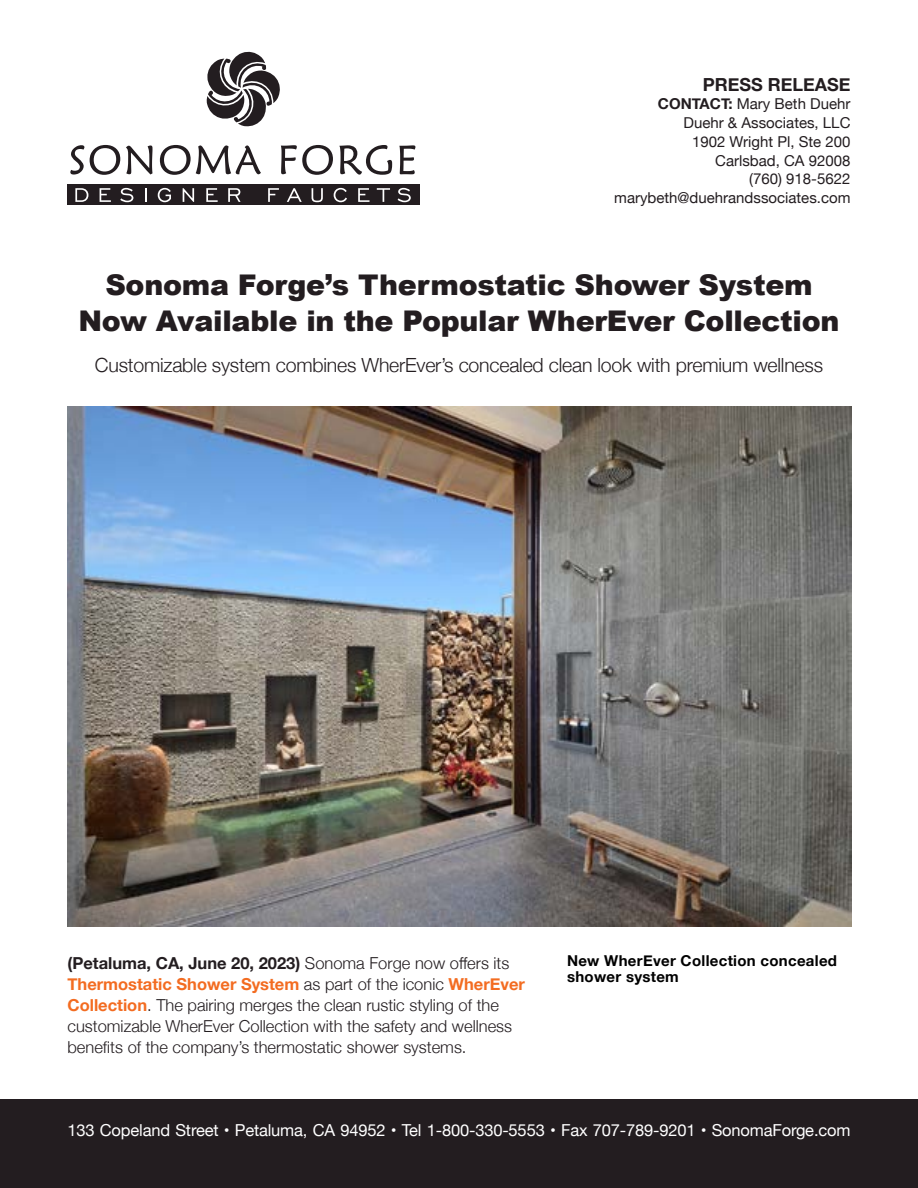
<style>
.page{position:relative;width:918px;height:1188px;background:#fff}
.page>*{position:absolute;margin:0;border:0;box-sizing:border-box;transform-origin:0 0}
.t1{font:900 28.5px/36px "Arial";letter-spacing:-.01em;color:#231d20;text-align:center}
.t2{font:300 19.5px "Helvetica Neue";letter-spacing:-.01em;color:#231d20}
.t3{font:700 18px "Helvetica Neue";color:#231d20}
.t4{font:300 16.5px/21px "Helvetica Neue";color:#231d20}
.t5{font:16.5px "Helvetica Neue";letter-spacing:-.01em;color:#fff}
.t6{font:15px/18.8px "Helvetica Neue";color:#231d20;text-align:right}
.t7{font:700 15px/16.5px "Helvetica Neue";letter-spacing:.02em;color:#000}
.s1{font-weight:700}
.s2{font-weight:700;color:#f36c21}
</style>
<div class="page">
<div style="left:0;top:1099px;width:918px;height:89px;background:#231d20"></div>
<div style="left:67px;top:185px;width:353px;height:20px;background:#231d20"></div>
<svg style="left:75px;top:188px;width:13px;height:14px"></svg>
<svg style="left:100px;top:188px;width:11px;height:14px"></svg>
<svg style="left:120px;top:188px;width:13px;height:14px"></svg>
<svg style="left:145px;top:188px;width:2px;height:14px"></svg>
<svg style="left:158px;top:188px;width:13px;height:14px"></svg>
<svg style="left:183px;top:188px;width:11px;height:14px"></svg>
<svg style="left:206px;top:188px;width:12px;height:14px"></svg>
<svg style="left:228px;top:188px;width:13px;height:14px"></svg>
<svg style="left:268px;top:188px;width:11px;height:14px"></svg>
<svg style="left:287px;top:188px;width:15px;height:14px"></svg>
<svg style="left:312px;top:188px;width:11px;height:14px"></svg>
<svg style="left:334px;top:188px;width:13px;height:14px"></svg>
<svg style="left:358px;top:188px;width:12px;height:14px"></svg>
<svg style="left:377px;top:188px;width:13px;height:14px"></svg>
<svg style="left:398px;top:188px;width:13px;height:14px"></svg>
<svg style="left:70px;top:145px;width:14px;height:30px"></svg>
<svg style="left:90px;top:145px;width:30px;height:30px"></svg>
<svg style="left:126px;top:146px;width:27px;height:28px"></svg>
<svg style="left:160px;top:145px;width:101px;height:30px"></svg>
<svg style="left:281px;top:145px;width:52px;height:30px"></svg>
<svg style="left:339px;top:145px;width:53px;height:30px"></svg>
<svg style="left:399px;top:145px;width:16px;height:29px"></svg>
<svg style="left:206px;top:52px;width:74px;height:74px"></svg>
<img style="left:68px;top:407px;width:783px;height:519px">
<p class="t3" style="left:703px;top:70px;width:149px">PRESS RELEASE</p>
<p class="t6" style="left:614px;top:95px;width:238px"><span class="s1">CONTACT:</span> Mary Beth Duehr<br>Duehr &amp; Associates, LLC<br>1902 Wright Pl, Ste 200<br>Carlsbad, CA 92008<br>(760) 918-5622 marybeth@duehrandssociates.com</p>
<h1 class="t1" style="left:78px;top:266px;width:763px">Sonoma Forge’s Thermostatic Shower System<br>Now Available in the Popular WherEver Collection</h1>
<p class="t2" style="left:95px;top:349px;width:730px">Customizable system combines WherEver’s concealed clean look with premium wellness</p>
<p class="t4" style="left:68px;top:951px;width:459px"><span class="s1">(Petaluma, CA, June 20, 2023)</span> Sonoma Forge now offers its <span class="s2">Thermostatic Shower System</span> as part of the iconic <span class="s2">WherEver Collection</span>. The pairing merges the clean rustic styling of the customizable WherEver Collection with the safety and wellness benefits of the company’s thermostatic shower systems.</p>
<p class="t7" style="left:567px;top:952px;width:272px">New WherEver Collection concealed shower system</p>
<p class="t5" style="left:68px;top:1118px;width:785px">133 Copeland Street • Petaluma, CA 94952 • Tel 1-800-330-5553 • Fax 707-789-9201 • SonomaForge.com</p>
</div>
